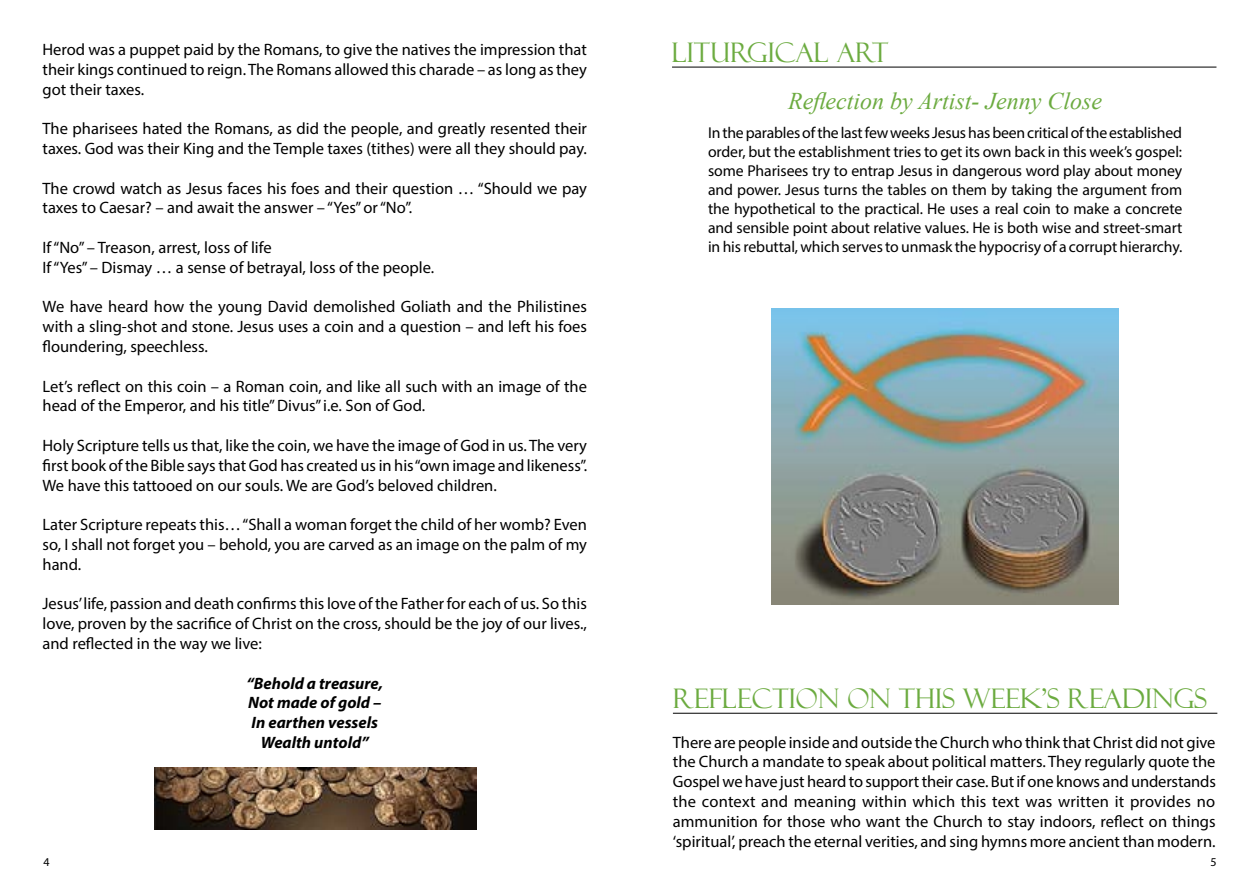
<style>
.page{position:relative;width:1259px;height:893px;background:#fff}
.page>*{position:absolute;margin:0;border:0;box-sizing:border-box;transform-origin:0 0}
.t1{font:27px "Felix Titling";color:#6cab40}
.t2{font:italic 24px "Times New Roman";color:#6cab40}
.t3{font:16.5px/19.8px "Myriad Pro";color:#000;text-align:justify}
.t4{font:italic 700 16.5px/19.8px "Myriad Pro";color:#000;text-align:center}
.t5{font:15.75px/18.9px "Myriad Pro";letter-spacing:-.005em;color:#000;text-align:justify}
.t6{font:12px "Myriad Pro";color:#000}
</style>
<div class="page">
<hr style="left:673px;top:713px;width:544px;height:1px;background:#000">
<hr style="left:672px;top:67px;width:544px;height:1px;background:#000">
<img style="left:771px;top:309px;width:348px;height:296px">
<img style="left:154px;top:767px;width:323px;height:62px">
<p class="t3" style="left:43px;top:39px;width:546px">Herod was a puppet paid by the Romans, to give the natives the impression that their kings continued to reign. The Romans allowed this charade – as long as they got their taxes.</p>
<p class="t3" style="left:43px;top:118px;width:546px">The pharisees hated the Romans, as did the people, and greatly resented their taxes. God was their King and the Temple taxes (tithes) were all they should pay.</p>
<p class="t3" style="left:43px;top:178px;width:546px">The crowd watch as Jesus faces his foes and their question … “Should we pay taxes to Caesar? – and await the answer – “Yes” or “No”.</p>
<p class="t3" style="left:43px;top:237px;width:393px">If “No” – Treason, arrest, loss of life<br>If “Yes” – Dismay … a sense of betrayal, loss of the people.</p>
<p class="t3" style="left:43px;top:297px;width:546px">We have heard how the young David demolished Goliath and the Philistines with a sling-shot and stone. Jesus uses a coin and a question – and left his foes floundering, speechless.</p>
<p class="t3" style="left:43px;top:376px;width:546px">Let’s reflect on this coin – a Roman coin, and like all such with an image of the head of the Emperor, and his title” Divus” i.e. Son of God.</p>
<p class="t3" style="left:43px;top:435px;width:546px">Holy Scripture tells us that, like the coin, we have the image of God in us. The very first book of the Bible says that God has created us in his “own image and likeness”.<br>We have this tattooed on our souls. We are God’s beloved children.</p>
<p class="t3" style="left:43px;top:514px;width:546px">Later Scripture repeats this… “Shall a woman forget the child of her womb? Even so, I shall not forget you – behold, you are carved as an image on the palm of my hand.</p>
<p class="t3" style="left:43px;top:594px;width:546px">Jesus’ life, passion and death confirms this love of the Father for each of us. So this love, proven by the sacrifice of Christ on the cross, should be the joy of our lives., and reflected in the way we live:</p>
<p class="t4" style="left:246px;top:673px;width:138px">“Behold a treasure,<br>Not made of gold –<br>In earthen vessels<br>Wealth untold”</p>
<h1 class="t1" style="left:672px;top:37px;width:218px">LITURGICAL ART</h1>
<h2 class="t2" style="left:788px;top:84px;width:316px">Reflection by Artist- Jenny Close</h2>
<p class="t5" style="left:708px;top:123px;width:476px">In the parables of the last few weeks Jesus has been critical of the established order, but the establishment tries to get its own back in this week’s gospel: some Pharisees try to entrap Jesus in dangerous word play about money and power. Jesus turns the tables on them by taking the argument from the hypothetical to the practical. He uses a real coin to make a concrete and sensible point about relative values. He is both wise and street-smart in his rebuttal, which serves to unmask the hypocrisy of a corrupt hierarchy.</p>
<h1 class="t1" style="left:673px;top:683px;width:536px">REFLECTION ON THIS WEEK’S READINGS</h1>
<p class="t3" style="left:673px;top:732px;width:544px">There are people inside and outside the Church who think that Christ did not give the Church a mandate to speak about political matters. They regularly quote the Gospel we have just heard to support their case. But if one knows and understands the context and meaning within which this text was written it provides no ammunition for those who want the Church to stay indoors, reflect on things ‘spiritual’, preach the eternal verities, and sing hymns more ancient than modern.</p>
<p class="t6" style="left:43px;top:854px;width:8px">4</p>
<p class="t6" style="left:1210px;top:854px;width:8px">5</p>
</div>
